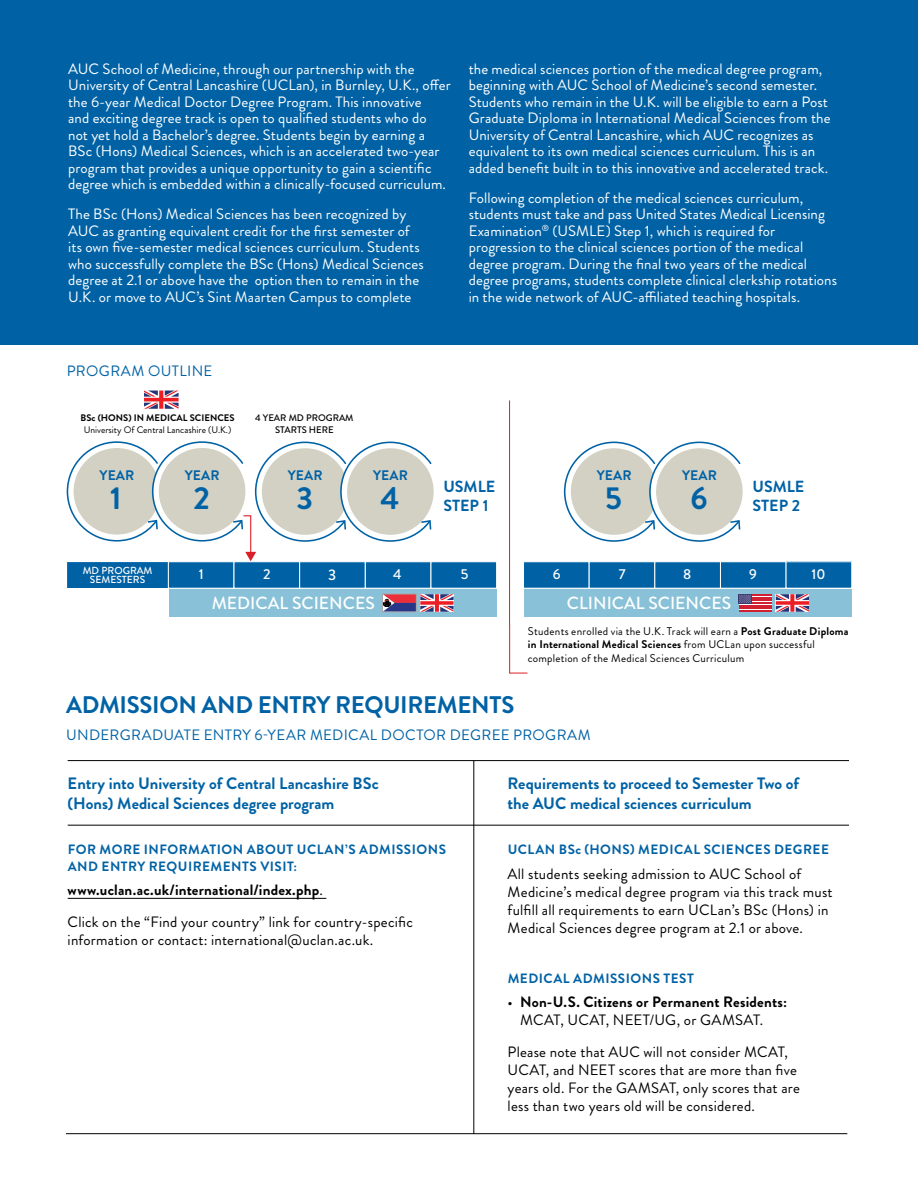
<style>
.page{position:relative;width:918px;height:1188px;background:#fff}
.page>*{position:absolute;margin:0;border:0;box-sizing:border-box;transform-origin:0 0}
.t1{font:700 31.8px "Brandon Grotesque";color:#0062a5}
.t2{font:700 24px "Brandon Grotesque";letter-spacing:-.015em;color:#0062a5}
.t3{font:500 17.55px "Brandon Grotesque";color:#fff}
.t4{font:700 16.5px/19.8px "Brandon Grotesque";color:#0062a5}
.t5{font:700 16.05px/19px "Brandon Grotesque";color:#0062a5}
.t6{font:500 15.45px "Brandon Grotesque";color:#fff}
.t7{font:15px/16.5px "Brandon Grotesque";letter-spacing:.005em;color:#fff}
.t8{font:15px/18px "Brandon Grotesque";letter-spacing:.015em;color:#000}
.t9{font:700 15px/18px "Brandon Grotesque";letter-spacing:.015em;color:#000}
.t10{font:15px "Brandon Grotesque";letter-spacing:.025em;color:#0062a5}
.t11{font:500 14.4px "Brandon Grotesque";color:#fff}
.t12{font:700 13.8px "Brandon Grotesque";letter-spacing:.005em;color:#0062a5}
.t13{font:700 13.5px/16.5px "Brandon Grotesque";letter-spacing:.035em;color:#0062a5}
.t14{font:11.1px/13.4px "Brandon Grotesque";letter-spacing:.025em;color:#000}
.t15{font:500 10.2px/9.4px "Brandon Grotesque";color:#fff;text-align:center}
.t16{font:9.45px "Brandon Grotesque";color:#000}
.t17{font:700 9.45px "Brandon Grotesque";color:#000}
.t18{font:500 9.45px/11.4px "Brandon Grotesque";color:#000;text-align:center}
.s1{font-weight:700}
.s2{font-weight:400}
</style>
<div class="page">
<div style="left:0;top:0;width:918px;height:344px;background:#0062a5"></div>
<hr style="left:68px;top:898px;width:258px;height:1px;background:#000">
<hr style="left:68px;top:760px;width:781px;height:1px;background:#000">
<hr style="left:68px;top:825px;width:781px;height:1px;background:#000">
<hr style="left:474px;top:760px;width:1px;height:374px;background:#000">
<hr style="left:66px;top:1133px;width:781px;height:1px;background:#000">
<div style="left:67px;top:562px;width:102px;height:27px;background:#0062a5"></div>
<div style="left:66px;top:561px;width:103px;height:28px;border:1px solid #fff"></div>
<div style="left:168px;top:561px;width:67px;height:28px;background:#0062a5;border:1px solid #fff"></div>
<div style="left:233px;top:561px;width:67px;height:28px;background:#0062a5;border:1px solid #fff"></div>
<div style="left:299px;top:561px;width:67px;height:28px;background:#0062a5;border:1px solid #fff"></div>
<div style="left:365px;top:561px;width:66px;height:28px;background:#0062a5;border:1px solid #fff"></div>
<div style="left:430px;top:561px;width:67px;height:28px;background:#0062a5;border:1px solid #fff"></div>
<div style="left:523px;top:561px;width:67px;height:28px;background:#0062a5;border:1px solid #fff"></div>
<div style="left:589px;top:561px;width:66px;height:28px;background:#0062a5;border:1px solid #fff"></div>
<div style="left:654px;top:561px;width:67px;height:28px;background:#0062a5;border:1px solid #fff"></div>
<div style="left:720px;top:561px;width:67px;height:28px;background:#0062a5;border:1px solid #fff"></div>
<div style="left:786px;top:562px;width:66px;height:26px;background:#0062a5"></div>
<div style="left:786px;top:561px;width:66px;height:28px;border:1px solid #fff"></div>
<hr style="left:509px;top:400px;width:1px;height:226px;background:#dc1f26">
<svg style="left:509px;top:624px;width:19px;height:49px"></svg>
<div style="left:169px;top:589px;width:327px;height:28px;background:#89c2d8"></div>
<svg style="left:384px;top:594px;width:70px;height:18px"></svg>
<div style="left:382px;top:594px;width:34px;height:18px;border:1px solid #a7a9ac"></div>
<div style="left:524px;top:589px;width:327px;height:28px;background:#89c2d8"></div>
<svg style="left:776px;top:594px;width:33px;height:18px"></svg>
<svg style="left:739px;top:596px;width:33px;height:14px"></svg>
<hr style="left:739px;top:594px;width:33px;height:2px;background:#d02032">
<hr style="left:739px;top:597px;width:33px;height:1px;background:#d02032">
<hr style="left:739px;top:600px;width:33px;height:1px;background:#d02032">
<hr style="left:739px;top:602px;width:33px;height:2px;background:#d02032">
<hr style="left:739px;top:605px;width:33px;height:1px;background:#d02032">
<hr style="left:739px;top:608px;width:33px;height:1px;background:#d02032">
<hr style="left:739px;top:610px;width:33px;height:2px;background:#d02032">
<div style="left:739px;top:594px;width:13px;height:10px;background:#3b3971"></div>
<svg style="left:739px;top:595px;width:12px;height:8px"></svg>
<svg style="left:144px;top:391px;width:35px;height:18px"></svg>
<div style="left:341px;top:442px;width:99px;height:99px;border:6px solid #fff;border-radius:50%"></div>
<div style="left:650px;top:442px;width:99px;height:99px;border:6px solid #fff;border-radius:50%"></div>
<svg style="left:564px;top:442px;width:177px;height:100px"></svg>
<svg style="left:67px;top:441px;width:365px;height:120px"></svg>
<p class="t7" style="left:68px;top:60px;width:384px">AUC School of Medicine, through our partnership with the University of Central Lancashire (UCLan), in Burnley, U.K., offer the 6-year Medical Doctor Degree Program. This innovative<br>and exciting degree track is open to qualified students who do<br>not yet hold a Bachelor’s degree. Students begin by earning a BSc (Hons) Medical Sciences, which is an accelerated two-year program that provides a unique opportunity to gain a scientific degree which is embedded within a clinically-focused curriculum.</p>
<p class="t7" style="left:68px;top:206px;width:357px">The BSc (Hons) Medical Sciences has been recognized by AUC as granting equivalent credit for the first semester of its own five-semester medical sciences curriculum. Students who successfully complete the BSc (Hons) Medical Sciences degree at 2.1 or above have the option then to remain in the U.K. or move to AUC’s Sint Maarten Campus to complete</p>
<p class="t7" style="left:469px;top:60px;width:363px">the medical sciences portion of the medical degree program, beginning with AUC School of Medicine’s second semester.<br>Students who remain in the U.K. will be eligible to earn a Post Graduate Diploma in International Medical Sciences from the University of Central Lancashire, which AUC recognizes as equivalent to its own medical sciences curriculum. This is an added benefit built in to this innovative and accelerated track.</p>
<p class="t7" style="left:469px;top:189px;width:370px">Following completion of the medical sciences curriculum, students must take and pass United States Medical Licensing Examination<sup>®</sup> (USMLE) Step 1, which is required for progression to the clinical sciences portion of the medical degree program. During the final two years of the medical degree programs, students complete clinical clerkship rotations in the wide network of AUC-affiliated teaching hospitals.</p>
<p class="t10" style="left:67px;top:360px;width:147px">PROGRAM OUTLINE</p>
<p class="t17" style="left:81px;top:411px;width:156px">BSc (HONS) IN MEDICAL SCIENCES</p>
<p class="t16" style="left:84px;top:423px;width:149px">University Of Central Lancashire (U.K.)</p>
<p class="t18" style="left:255px;top:413px;width:100px">4 YEAR MD PROGRAM<br>STARTS HERE</p>
<p class="t12" style="left:100px;top:465px;width:36px">YEAR</p>
<h1 class="t1" style="left:110px;top:476px;width:13px">1</h1>
<p class="t12" style="left:185px;top:465px;width:36px">YEAR</p>
<h1 class="t1" style="left:193px;top:476px;width:18px">2</h1>
<p class="t12" style="left:288px;top:465px;width:36px">YEAR</p>
<h1 class="t1" style="left:296px;top:476px;width:18px">3</h1>
<p class="t12" style="left:373px;top:465px;width:36px">YEAR</p>
<h1 class="t1" style="left:380px;top:476px;width:20px">4</h1>
<p class="t5" style="left:443px;top:477px;width:53px">USMLE<br>STEP 1</p>
<p class="t12" style="left:597px;top:465px;width:36px">YEAR</p>
<h1 class="t1" style="left:605px;top:476px;width:18px">5</h1>
<p class="t12" style="left:682px;top:465px;width:36px">YEAR</p>
<h1 class="t1" style="left:690px;top:476px;width:19px">6</h1>
<p class="t5" style="left:752px;top:477px;width:53px">USMLE<br>STEP 2</p>
<p class="t15" style="left:83px;top:566px;width:71px">MD PROGRAM<br>SEMESTERS</p>
<p class="t11" style="left:199px;top:564px;width:6px">1</p>
<p class="t11" style="left:263px;top:564px;width:9px">2</p>
<p class="t6" style="left:328px;top:564px;width:10px">3</p>
<p class="t11" style="left:393px;top:564px;width:10px">4</p>
<p class="t11" style="left:461px;top:564px;width:9px">5</p>
<p class="t11" style="left:553px;top:564px;width:9px">6</p>
<p class="t11" style="left:619px;top:564px;width:8px">7</p>
<p class="t11" style="left:683px;top:564px;width:10px">8</p>
<p class="t11" style="left:749px;top:564px;width:9px">9</p>
<p class="t11" style="left:812px;top:564px;width:15px">10</p>
<p class="t3" style="left:212px;top:590px;width:165px">MEDICAL SCIENCES</p>
<p class="t3" style="left:567px;top:590px;width:166px">CLINICAL SCIENCES</p>
<p class="t14" style="left:528px;top:625px;width:322px">Students enrolled via the U.K. Track will earn a <span class="s1">Post Graduate Diploma in International Medical Sciences</span> from UCLan upon successful completion of the Medical Sciences Curriculum</p>
<h2 class="t2" style="left:66px;top:688px;width:450px">ADMISSION AND ENTRY REQUIREMENTS</h2>
<p class="t10" style="left:66px;top:724px;width:526px">UNDERGRADUATE ENTRY 6-YEAR MEDICAL DOCTOR DEGREE PROGRAM</p>
<p class="t4" style="left:68px;top:774px;width:313px">Entry into University of Central Lancashire BSc (Hons) Medical Sciences degree program</p>
<p class="t13" style="left:68px;top:841px;width:380px">FOR MORE INFORMATION ABOUT UCLAN’S ADMISSIONS<br>AND ENTRY REQUIREMENTS VISIT:</p>
<p class="t8" style="left:68px;top:875px;width:347px;line-height:31.5px"><span class="s1">www.uclan.ac.uk/international/index.php</span>.<br>Click on the “Find your country” link for country-specific</p>
<p class="t8" style="left:68px;top:931px;width:307px">information or contact: international@uclan.ac.uk.</p>
<p class="t4" style="left:508px;top:774px;width:293px">Requirements to proceed to Semester Two of the AUC medical sciences curriculum</p>
<p class="t13" style="left:508px;top:841px;width:323px">UCLAN BSc (HONS) MEDICAL SCIENCES DEGREE</p>
<p class="t8" style="left:508px;top:865px;width:327px">All students seeking admission to AUC School of Medicine’s medical degree program via this track must fulfill all requirements to earn UCLan’s BSc (Hons) in Medical Sciences degree program at 2.1 or above.</p>
<p class="t13" style="left:508px;top:970px;width:188px">MEDICAL ADMISSIONS TEST</p>
<p class="t9" style="left:520px;top:993px;width:269px;text-indent:-12px"><span class="s2">•</span> Non-U.S. Citizens or Permanent Residents:<br><span class="s2">MCAT, UCAT, NEET/UG, or GAMSAT.</span></p>
<p class="t8" style="left:508px;top:1043px;width:294px">Please note that AUC will not consider MCAT, UCAT, and NEET scores that are more than five years old. For the GAMSAT, only scores that are less than two years old will be considered.</p>
</div>
